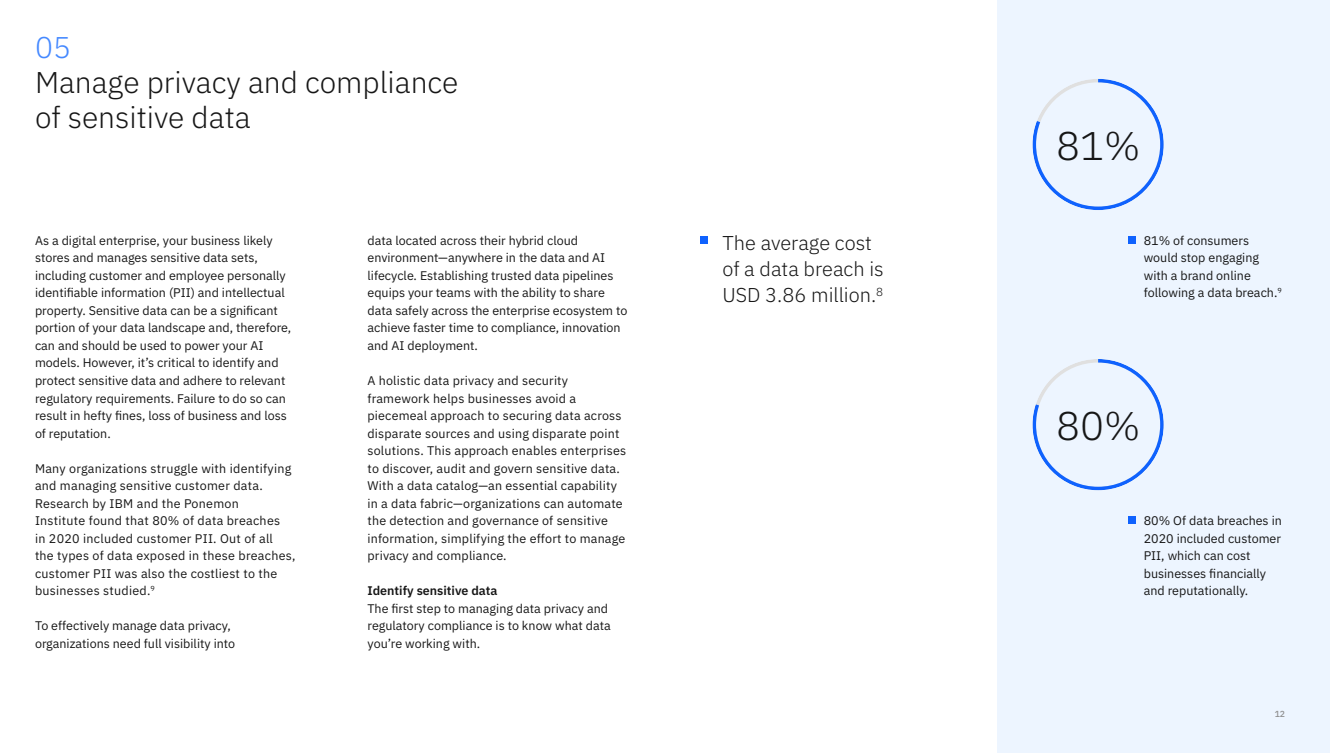
<style>
.page{position:relative;width:1330px;height:753px;background:#fff}
.page>*{position:absolute;margin:0;border:0;box-sizing:border-box;transform-origin:0 0}
.t1{font:300 40px "IBM Plex Sans";color:#161616}
.t2{font:300 30px/35px "IBM Plex Sans";color:#161616}
.H4_callout{font:300 20px/26.2px "IBM Plex Sans";color:#161616}
.Body_copy{font:12.5px/17.5px "IBM Plex Sans";color:#161616}
.Body_copy-2{font:12.5px/17.5px "IBM Plex Sans";letter-spacing:.02em;color:#161616}
.Body_copy-3{font:12.5px "IBM Plex Sans Sm Bld";color:#161616}
.t3{font:8.75px "IBM Plex Sans Medm";color:#8d8d8d}
.s1{color:#4589ff}
</style>
<div class="page">
<div style="left:998px;top:0;width:332px;height:752px;background:#edf5ff"></div>
<div style="left:700px;top:236px;width:8px;height:8px;background:#0f62fe"></div>
<svg style="left:1032px;top:359px;width:132px;height:131px"></svg>
<svg style="left:1032px;top:79px;width:132px;height:131px"></svg>
<div style="left:1129px;top:516px;width:7px;height:8px;background:#0f62fe"></div>
<div style="left:1129px;top:236px;width:7px;height:8px;background:#0f62fe"></div>
<h3 class="t2" style="left:35px;top:28px;width:425px"><span class="s1">05<br></span>Manage privacy and compliance of sensitive data</h3>
<p class="Body_copy" style="left:35px;top:231px;width:258px">As a digital enterprise, your business likely stores and manages sensitive data sets, including customer and employee personally identifiable information (PII) and intellectual property. Sensitive data can be a significant portion of your data landscape and, therefore, can and should be used to power your AI models. However, it’s critical to identify and protect sensitive data and adhere to relevant regulatory requirements. Failure to do so can result in hefty fines, loss of business and loss of reputation.</p>
<p class="Body_copy-2" style="left:35px;top:458px;width:262px">Many organizations struggle with identifying and managing sensitive customer data.<br>Research by IBM and the Ponemon<br>Institute found that 80% of data breaches<br>in 2020 included customer PII. Out of all<br>the types of data exposed in these breaches, customer PII was also the costliest to the businesses studied.<sup>9</sup></p>
<p class="Body_copy" style="left:35px;top:616px;width:202px">To effectively manage data privacy, organizations need full visibility into</p>
<p class="Body_copy" style="left:368px;top:231px;width:261px">data located across their hybrid cloud environment—anywhere in the data and AI lifecycle. Establishing trusted data pipelines equips your teams with the ability to share data safely across the enterprise ecosystem to achieve faster time to compliance, innovation and AI deployment.</p>
<p class="Body_copy" style="left:368px;top:371px;width:260px">A holistic data privacy and security framework helps businesses avoid a piecemeal approach to securing data across disparate sources and using disparate point solutions. This approach enables enterprises to discover, audit and govern sensitive data.<br>With a data catalog—an essential capability in a data fabric—organizations can automate the detection and governance of sensitive information, simplifying the effort to manage privacy and compliance.</p>
<p class="Body_copy-3" style="left:368px;top:580px;width:132px">Identify sensitive data</p>
<p class="Body_copy" style="left:368px;top:598px;width:245px">The first step to managing data privacy and regulatory compliance is to know what data you’re working with.</p>
<h1 class="t1" style="left:1056px;top:116px;width:86px">81%</h1>
<p class="H4_callout" style="left:722px;top:228px;width:163px">The average cost of a data breach is<br>USD 3.86 million.<sup>8</sup></p>
<p class="Body_copy" style="left:1144px;top:231px;width:140px">81% of consumers would stop engaging with a brand online following a data breach.<sup>9</sup></p>
<h1 class="t1" style="left:1056px;top:396px;width:86px">80%</h1>
<p class="Body_copy" style="left:1144px;top:511px;width:140px">80% Of data breaches in<br>2020 included customer<br>PII, which can cost businesses financially and reputationally.</p>
<p class="t3" style="left:1275px;top:706px;width:12px">12</p>
</div>
